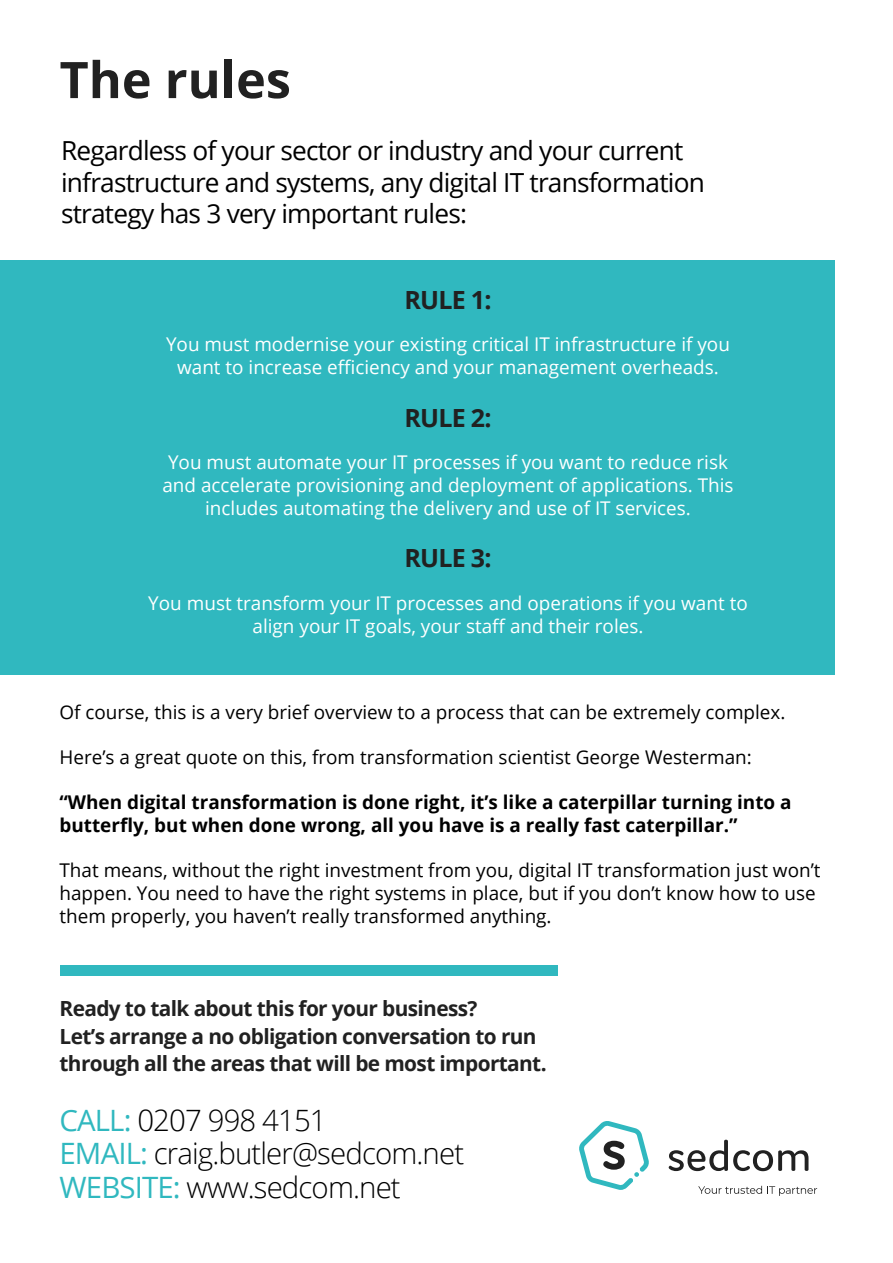
<style>
.page{position:relative;width:893px;height:1263px;background:#fff}
.page>*{position:absolute;margin:0;border:0;box-sizing:border-box;transform-origin:0 0}
.t1{font:700 50.4px "Open Sans";color:#212121}
.t2{font:300 29.4px/33.6px "Open Sans";letter-spacing:-.03em;color:#000}
.t3{font:26.25px/31.5px "Open Sans";letter-spacing:-.03em;color:#000}
.t4{font:700 25.05px "Open Sans";letter-spacing:-.03em;color:#212121}
.t5{font:700 20.85px/27.3px "Open Sans";letter-spacing:-.03em;color:#212121}
.t6{font:18.9px/22.6px "Open Sans";color:#fff;text-align:center}
.t7{font:18.9px/22.6px "Open Sans";color:#000}
.t8{font:700 18.9px/22.6px "Open Sans";color:#000}
.s1{font-weight:400;color:#30b8bf}
</style>
<div class="page">
<div style="left:0;top:261px;width:834px;height:414px;background:#30b8bf"></div>
<div style="left:60px;top:965px;width:497px;height:10px;background:#30b8bf"></div>
<svg style="left:579px;top:1121px;width:70px;height:69px"></svg>
<svg style="left:669px;top:1140px;width:139px;height:31px"></svg>
<svg style="left:698px;top:1186px;width:119px;height:10px"></svg>
<h1 class="t1" style="left:60px;top:44px;width:233px">The rules</h1>
<h3 class="t3" style="left:61px;top:134px;width:645px">Regardless of your sector or industry and your current infrastructure and systems, any digital IT transformation strategy has 3 very important rules:</h3>
<h3 class="t4" style="left:404px;top:282px;width:89px">RULE 1:</h3>
<p class="t6" style="left:166px;top:333px;width:565px">You must modernise your existing critical IT infrastructure if you want to increase efficiency and your management overheads.</p>
<h3 class="t4" style="left:404px;top:400px;width:89px">RULE 2:</h3>
<p class="t6" style="left:162px;top:451px;width:573px">You must automate your IT processes if you want to reduce risk and accelerate provisioning and deployment of applications. This includes automating the delivery and use of IT services.</p>
<h3 class="t4" style="left:404px;top:541px;width:89px">RULE 3:</h3>
<p class="t6" style="left:148px;top:591px;width:601px">You must transform your IT processes and operations if you want to align your IT goals, your staff and their roles.</p>
<p class="t7" style="left:60px;top:700px;width:727px">Of course, this is a very brief overview to a process that can be extremely complex.</p>
<p class="t7" style="left:60px;top:745px;width:694px">Here’s a great quote on this, from transformation scientist George Westerman:</p>
<p class="t8" style="left:60px;top:791px;width:734px">“When digital transformation is done right, it’s like a caterpillar turning into a butterfly, but when done wrong, all you have is a really fast caterpillar.”</p>
<p class="t7" style="left:60px;top:859px;width:762px">That means, without the right investment from you, digital IT transformation just won’t happen. You need to have the right systems in place, but if you don’t know how to use them properly, you haven’t really transformed anything.</p>
<p class="t5" style="left:60px;top:994px;width:489px">Ready to talk about this for your business?<br>Let’s arrange a no obligation conversation to run through all the areas that will be most important.</p>
<h2 class="t2" style="left:60px;top:1102px;width:406px"><span class="s1">CALL:</span> 0207 998 4151<br><span class="s1">EMAIL:</span> craig.butler@sedcom.net<br><span class="s1">WEBSITE:</span> www.sedcom.net</h2>
</div>
